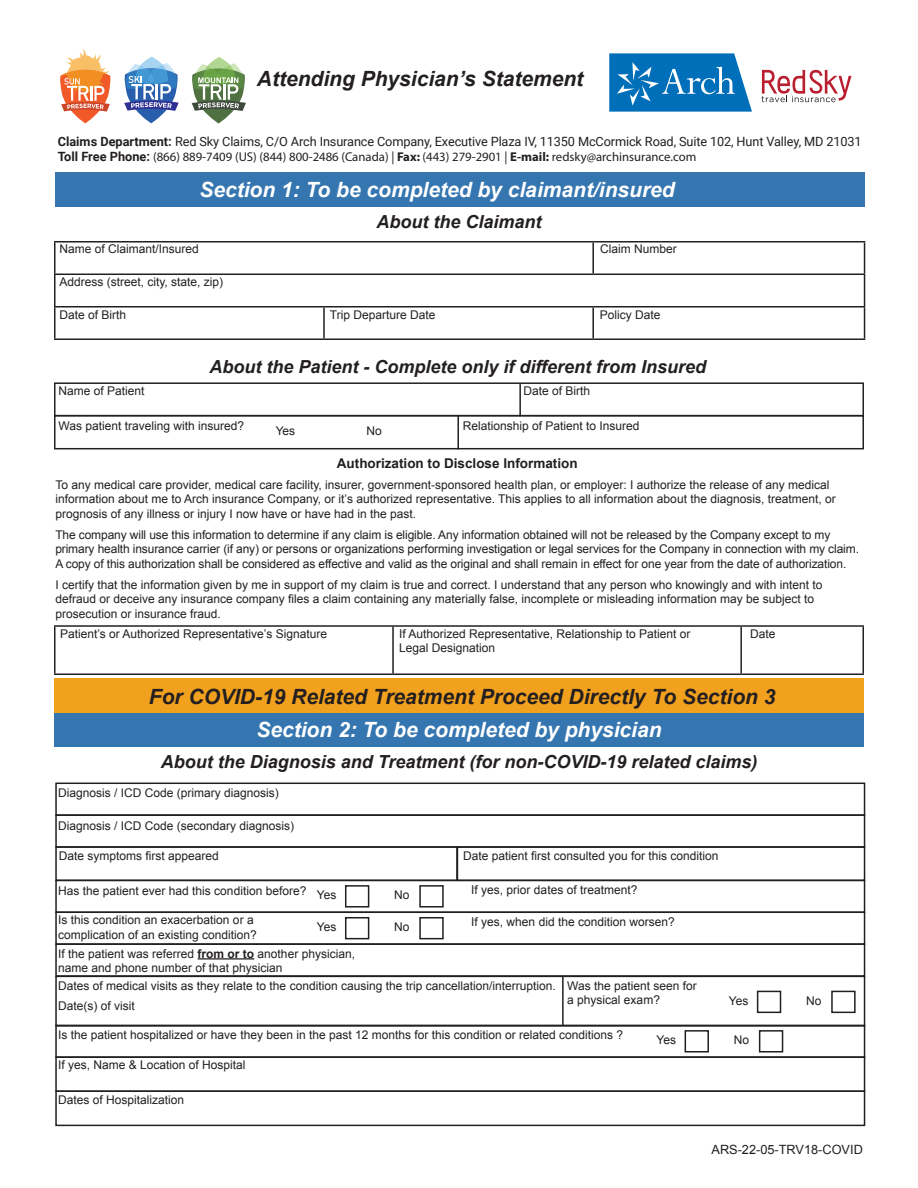
<style>
.page{position:relative;width:918px;height:1188px;background:#fff}
.page>*{position:absolute;margin:0;border:0;box-sizing:border-box;transform-origin:0 0}
.t1{font:italic 700 21px "Arial";color:#231f20}
.t2{font:italic 700 21px "Arial";color:#fff}
.t3{font:italic 700 18px "Arial";color:#231f20}
.t4{font:700 13.5px "Arial";color:#231f20}
.t5{font:12.75px "Roboto";letter-spacing:-.01em;color:#231f20}
.t6{font:12.75px "Myriad Pro";color:#231f20}
.t7{font:12.75px "Arial";color:#231f20}
.t8{font:12px/14.4px "Arial";color:#231f20}
.s1{font-weight:700}
.s2{font-family:"Roboto";font-weight:700}
</style>
<div class="page">
<hr style="left:54px;top:625px;width:339px;height:2px;background:#231f20">
<hr style="left:54px;top:627px;width:2px;height:47px;background:#231f20">
<hr style="left:393px;top:625px;width:348px;height:2px;background:#231f20">
<hr style="left:392px;top:627px;width:2px;height:47px;background:#231f20">
<hr style="left:741px;top:625px;width:123px;height:2px;background:#231f20">
<hr style="left:740px;top:627px;width:2px;height:47px;background:#231f20">
<hr style="left:862px;top:627px;width:2px;height:47px;background:#231f20">
<hr style="left:54px;top:674px;width:339px;height:1px;background:#231f20">
<hr style="left:393px;top:674px;width:348px;height:1px;background:#231f20">
<hr style="left:741px;top:674px;width:123px;height:1px;background:#231f20">
<div style="left:55px;top:172px;width:810px;height:34px;background:#3576b1"></div>
<div style="left:54px;top:382px;width:810px;height:34px;border:2px solid #231f20"></div>
<div style="left:54px;top:415px;width:810px;height:34px;border:2px solid #231f20"></div>
<div style="left:54px;top:712px;width:810px;height:35px;background:#3576b1"></div>
<div style="left:54px;top:679px;width:810px;height:34px;background:#f2a11e"></div>
<div style="left:55px;top:783px;width:810px;height:33px;border:2px solid #231f20"></div>
<div style="left:55px;top:814px;width:810px;height:34px;border:2px solid #231f20"></div>
<div style="left:55px;top:846px;width:403px;height:35px;border:2px solid #231f20"></div>
<div style="left:457px;top:846px;width:408px;height:35px;border:2px solid #231f20"></div>
<div style="left:55px;top:880px;width:810px;height:33px;border:2px solid #231f20"></div>
<div style="left:345px;top:885px;width:24px;height:23px;border:2px solid #231f20"></div>
<div style="left:419px;top:885px;width:25px;height:23px;border:2px solid #231f20"></div>
<div style="left:55px;top:912px;width:810px;height:33px;border:2px solid #231f20"></div>
<div style="left:345px;top:917px;width:24px;height:22px;border:2px solid #231f20"></div>
<div style="left:419px;top:917px;width:25px;height:22px;border:2px solid #231f20"></div>
<div style="left:55px;top:943px;width:810px;height:34px;border:2px solid #231f20"></div>
<hr style="left:198px;top:958px;width:56px;height:2px;background:#231f20">
<div style="left:55px;top:976px;width:810px;height:51px;border:2px solid #231f20"></div>
<div style="left:55px;top:1025px;width:810px;height:33px;border:2px solid #231f20"></div>
<div style="left:55px;top:1056px;width:810px;height:36px;border:2px solid #231f20"></div>
<div style="left:55px;top:1090px;width:810px;height:36px;border:2px solid #231f20"></div>
<div style="left:685px;top:1030px;width:24px;height:23px;border:2px solid #231f20"></div>
<div style="left:759px;top:1030px;width:24px;height:23px;border:2px solid #231f20"></div>
<hr style="left:54px;top:241px;width:270px;height:2px;background:#231f20">
<hr style="left:54px;top:243px;width:2px;height:31px;background:#231f20">
<hr style="left:324px;top:241px;width:269px;height:2px;background:#231f20">
<hr style="left:593px;top:241px;width:272px;height:2px;background:#231f20">
<hr style="left:592px;top:243px;width:2px;height:31px;background:#231f20">
<hr style="left:864px;top:243px;width:1px;height:31px;background:#231f20">
<hr style="left:54px;top:274px;width:270px;height:1px;background:#231f20">
<hr style="left:54px;top:275px;width:2px;height:31px;background:#231f20">
<hr style="left:324px;top:274px;width:269px;height:1px;background:#231f20">
<hr style="left:593px;top:274px;width:272px;height:1px;background:#231f20">
<hr style="left:864px;top:275px;width:1px;height:31px;background:#231f20">
<hr style="left:54px;top:306px;width:270px;height:2px;background:#231f20">
<hr style="left:54px;top:308px;width:2px;height:30px;background:#231f20">
<hr style="left:324px;top:306px;width:269px;height:2px;background:#231f20">
<hr style="left:323px;top:308px;width:2px;height:30px;background:#231f20">
<hr style="left:593px;top:306px;width:272px;height:2px;background:#231f20">
<hr style="left:592px;top:308px;width:2px;height:30px;background:#231f20">
<hr style="left:864px;top:308px;width:1px;height:30px;background:#231f20">
<hr style="left:54px;top:338px;width:270px;height:2px;background:#231f20">
<hr style="left:324px;top:338px;width:269px;height:2px;background:#231f20">
<hr style="left:593px;top:338px;width:272px;height:2px;background:#231f20">
<hr style="left:457px;top:415px;width:2px;height:34px;background:#231f20">
<hr style="left:519px;top:384px;width:2px;height:32px;background:#231f20">
<div style="left:757px;top:991px;width:24px;height:22px;border:2px solid #231f20"></div>
<div style="left:831px;top:991px;width:25px;height:22px;border:2px solid #231f20"></div>
<hr style="left:562px;top:977px;width:2px;height:49px;background:#231f20">
<svg style="left:60px;top:49px;width:50px;height:74px"></svg>
<svg style="left:124px;top:57px;width:55px;height:66px"></svg>
<svg style="left:192px;top:57px;width:54px;height:66px"></svg>
<svg style="left:609px;top:53px;width:143px;height:59px;background:#2886c4"></svg>
<svg style="left:762px;top:70px;width:90px;height:32px"></svg>
<h1 class="t1" style="left:257px;top:65px;width:328px">Attending Physician’s Statement</h1>
<p class="t5" style="left:58px;top:132px;width:805px"><span class="s1">Claims Department:</span> Red Sky Claims, C/O Arch Insurance Company, Executive Plaza IV, 11350 McCormick Road, Suite 102, Hunt Valley, MD 21031</p>
<p class="t6" style="left:58px;top:149px;width:640px"><span class="s2">Toll Free Phone:</span> (866) 889-7409 (US) (844) 800-2486 (Canada) | <span class="s1">Fax:</span> (443) 279-2901 | <span class="s1">E-mail:</span> redsky@archinsurance.com</p>
<p class="t2" style="left:199px;top:176px;width:477px">Section 1: To be completed by claimant/insured</p>
<p class="t3" style="left:376px;top:210px;width:167px">About the Claimant</p>
<p class="t8" style="left:59px;top:242px;width:141px">Name of Claimant/Insured</p>
<p class="t8" style="left:600px;top:242px;width:78px">Claim Number</p>
<p class="t8" style="left:59px;top:275px;width:165px">Address (street, city, state, zip)</p>
<p class="t8" style="left:59px;top:308px;width:68px">Date of Birth</p>
<p class="t8" style="left:330px;top:308px;width:107px">Trip Departure Date</p>
<p class="t8" style="left:600px;top:308px;width:62px">Policy Date</p>
<p class="t3" style="left:209px;top:355px;width:498px">About the Patient - Complete only if different from Insured</p>
<p class="t8" style="left:59px;top:384px;width:88px">Name of Patient</p>
<p class="t8" style="left:59px;top:418px;width:187px">Was patient traveling with insured?</p>
<p class="t8" style="left:463px;top:418px;width:178px">Relationship of Patient to Insured</p>
<p class="t8" style="left:524px;top:384px;width:68px">Date of Birth</p>
<p class="t8" style="left:276px;top:424px;width:21px">Yes</p>
<p class="t8" style="left:367px;top:424px;width:17px">No</p>
<p class="t4" style="left:337px;top:454px;width:242px">Authorization to Disclose Information</p>
<p class="t8" style="left:55px;top:478px;width:782px">To any medical care provider, medical care facility, insurer, government-sponsored health plan, or employer: I authorize the release of any medical information about me to Arch insurance Company, or it’s authorized representative. This applies to all information about the diagnosis, treatment, or prognosis of any illness or injury I now have or have had in the past.</p>
<p class="t8" style="left:55px;top:528px;width:805px">The company will use this information to determine if any claim is eligible. Any information obtained will not be released by the Company except to my primary health insurance carrier (if any) or persons or organizations performing investigation or legal services for the Company in connection with my claim.<br>A copy of this authorization shall be considered as effective and valid as the original and shall remain in effect for one year from the date of authorization.</p>
<p class="t8" style="left:55px;top:578px;width:769px">I certify that the information given by me in support of my claim is true and correct. I understand that any person who knowingly and with intent to defraud or deceive any insurance company files a claim containing any materially false, incomplete or misleading information may be subject to prosecution or insurance fraud.</p>
<p class="t8" style="left:399px;top:627px;width:293px">If Authorized Representative, Relationship to Patient or<br>Legal Designation</p>
<p class="t8" style="left:60px;top:627px;width:269px">Patient’s or Authorized Representative’s Signature</p>
<p class="t8" style="left:750px;top:627px;width:27px">Date</p>
<p class="t1" style="left:149px;top:683px;width:628px">For COVID-19 Related Treatment Proceed Directly To Section 3</p>
<p class="t2" style="left:256px;top:716px;width:407px">Section 2: To be completed by physician</p>
<p class="t3" style="left:161px;top:750px;width:598px">About the Diagnosis and Treatment (for non-COVID-19 related claims)</p>
<p class="t8" style="left:58px;top:785px;width:222px">Diagnosis / ICD Code (primary diagnosis)</p>
<p class="t8" style="left:58px;top:819px;width:238px">Diagnosis / ICD Code (secondary diagnosis)</p>
<p class="t8" style="left:59px;top:848px;width:162px">Date symptoms first appeared</p>
<p class="t8" style="left:463px;top:849px;width:257px">Date patient first consulted you for this condition</p>
<p class="t8" style="left:58px;top:884px;width:250px">Has the patient ever had this condition before?</p>
<p class="t8" style="left:317px;top:888px;width:21px">Yes</p>
<p class="t8" style="left:394px;top:888px;width:17px">No</p>
<p class="t8" style="left:471px;top:883px;width:168px">If yes, prior dates of treatment?</p>
<p class="t8" style="left:58px;top:913px;width:200px">Is this condition an exacerbation or a complication of an existing condition?</p>
<p class="t8" style="left:317px;top:920px;width:21px">Yes</p>
<p class="t8" style="left:394px;top:920px;width:17px">No</p>
<p class="t8" style="left:471px;top:914px;width:205px">If yes, when did the condition worsen?</p>
<p class="t8" style="left:58px;top:946px;width:298px">If the patient was referred <span class="s1">from or to</span> another physician, name and phone number of that physician</p>
<p class="t8" style="left:58px;top:979px;width:499px">Dates of medical visits as they relate to the condition causing the trip cancellation/interruption.</p>
<p class="t8" style="left:58px;top:999px;width:78px">Date(s) of visit</p>
<p class="t8" style="left:567px;top:979px;width:131px">Was the patient seen for a physical exam?</p>
<p class="t8" style="left:58px;top:1028px;width:566px">Is the patient hospitalized or have they been in the past 12 months for this condition or related conditions ?</p>
<p class="t8" style="left:657px;top:1033px;width:21px">Yes</p>
<p class="t8" style="left:734px;top:1033px;width:17px">No</p>
<p class="t8" style="left:729px;top:994px;width:21px">Yes</p>
<p class="t8" style="left:806px;top:994px;width:17px">No</p>
<p class="t8" style="left:58px;top:1058px;width:189px">If yes, Name &amp; Location of Hospital</p>
<p class="t8" style="left:58px;top:1092px;width:128px">Dates of Hospitalization</p>
<p class="t7" style="left:712px;top:1141px;width:153px">ARS-22-05-TRV18-COVID</p>
</div>
